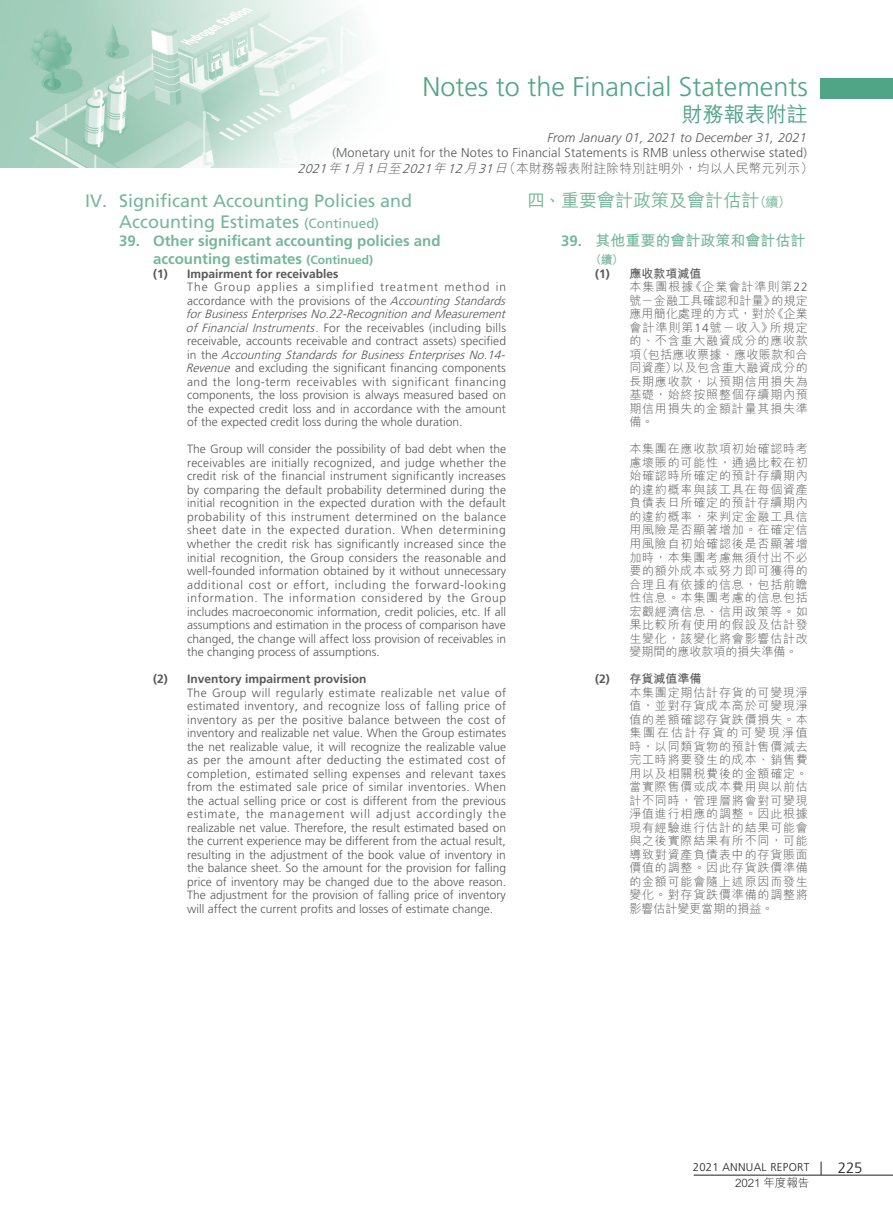
<style>
.page{position:relative;width:893px;height:1212px;background:#fff}
.page>*{position:absolute;margin:0;border:0;box-sizing:border-box;transform-origin:0 0}
.t1{font:300 27px "Frutiger LT Std";color:#4fa586}
.t2{font:500 21px "M Hei HK";color:#4fa586}
.t3{font:18px/21px "Frutiger LT Std";color:#76b69d;text-align:center}
.t4{font:500 18px "M Hei HK";color:#76b69d}
.t5{font:700 15px/18px "Frutiger LT Std";color:#76b69d}
.t6{font:700 15px "M Hei HK";color:#76b69d}
.t7{font:300 15px "Frutiger LT Std";color:#231f20}
.t8{font:300 12.75px "Frutiger LT Std";letter-spacing:.015em;color:#57585a}
.t9{font:300 12.75px "M Hei HK";letter-spacing:.015em;color:#57585a}
.t10{font:italic 300 12.75px "Frutiger LT Std";letter-spacing:.015em;color:#57585a}
.t11{font:300 12px/13.5px "Frutiger LT Std";letter-spacing:.005em;color:#57585a;text-align:justify}
.t12{font:300 12px/13.5px "M Hei HK";letter-spacing:.07em;color:#57585a;text-align:justify}
.t13{font:700 12px "Frutiger LT Std";color:#57585a}
.t14{font:300 12px "M Hei HK";letter-spacing:.02em;color:#57585a}
.t15{font:300 12px "M Hei HK";letter-spacing:.03em;color:#57585a}
.t16{font:700 12px "M Hei HK";color:#57585a}
.t17{font:700 12px "M Hei HK";color:#76b69d}
.t18{font:300 11.55px "M Hei HK";letter-spacing:-.01em;color:#231f20}
.t19{font:300 11.25px "Frutiger LT Std";letter-spacing:.03em;color:#231f20}
.s1{font-family:"Frutiger LT Std";font-style:italic}
.s2{font-style:italic}
.s3{font-size:13.5px}
.s4{font-size:12px}
.s5{font-family:"Frutiger LT Std"}
.s6{font-family:"Frutiger LT Std";font-weight:700}
.s7{font-weight:700}
</style>
<div class="page">
<div style="left:821px;top:78px;width:72px;height:21px;background:#4fa586"></div>
<svg style="left:821px;top:1161px;width:1px;height:14px"></svg>
<hr style="left:694px;top:1175px;width:199px;height:1px;background:#231f20">
<img style="left:0;top:0;width:821px;height:168px">
<h1 class="t1" style="left:422px;top:71px;width:387px">Notes to the Financial Statements</h1>
<h2 class="t2" style="left:682px;top:99px;width:127px">財務報表附註</h2>
<p class="t10" style="left:547px;top:130px;width:261px">From January 01, 2021 to December 31, 2021</p>
<p class="t8" style="left:332px;top:146px;width:476px">(Monetary unit for the Notes to Financial Statements is RMB unless otherwise stated)</p>
<p class="t9" style="left:297px;top:159px;width:517px"><span class="s1">2021</span><span class="s2">年</span><span class="s1">1</span><span class="s2">月</span><span class="s1">1</span><span class="s2">日至</span><span class="s1">2021</span><span class="s2">年</span><span class="s1">12</span><span class="s2">月</span><span class="s1">31</span><span class="s2">日</span>（本財務報表附註除特別註明外，均以人民幣元列示）</p>
<h3 class="t3" style="left:85px;top:191px;width:329px">IV. Significant Accounting Policies and<br>Accounting Estimates <span class="s3">(Continued)</span></h3>
<p class="t5" style="left:153px;top:232px;width:289px;text-indent:-34px">39. Other significant accounting policies and accounting estimates <span class="s4">(Continued)</span></p>
<p class="t13" style="left:153px;top:267px;width:187px">(1) Impairment for receivables</p>
<p class="t11" style="left:186px;top:281px;width:324px;text-align:left">The Group applies a simplified treatment method in accordance with the provisions of the <span class="s2">Accounting Standards forBusinessEnterprisesNo.22-RecognitionandMeasurement of Financial Instruments</span>. For the receivables (including bills receivable, accounts receivable and contract assets) specified i n t h e <span class="s2">Accounting Standards for Business Enterprises No.14- Revenue</span> and excluding the significant financing components and the long-term receivables with significant financing components, the loss provision is always measured based on the expected credit loss and in accordance with the amount of the expected credit loss during the whole duration.</p>
<p class="t11" style="left:187px;top:443px;width:321px">The Group will consider the possibility of bad debt when the receivables are initially recognized, and judge whether the credit risk of the financial instrument significantly increases by comparing the default probability determined during the initial recognition in the expected duration with the default probability of this instrument determined on the balance sheet date in the expected duration. When determining whether the credit risk has significantly increased since the initial recognition, the Group considers the reasonable and well-founded information obtained by it without unnecessary additional cost or effort, including the forward-looking information. The information considered by the Group includes macroeconomic information, credit policies, etc. If all assumptions and estimation in the process of comparison have changed, the change will affect loss provision of receivables in the changing process of assumptions.</p>
<p class="t13" style="left:153px;top:672px;width:215px">(2) Inventory impairment provision</p>
<p class="t11" style="left:187px;top:686px;width:321px">The Group will regularly estimate realizable net value of estimated inventory, and recognize loss of falling price of inventory as per the positive balance between the cost of inventory and realizable net value. When the Group estimates the net realizable value, it will recognize the realizable value as per the amount after deducting the estimated cost of completion, estimated selling expenses and relevant taxes from the estimated sale price of similar inventories. When the actual selling price or cost is different from the previous estimate, the management will adjust accordingly the realizable net value. Therefore, the result estimated based on the current experience may be different from the actual result, resulting in the adjustment of the book value of inventory in the balance sheet. So the amount for the provision for falling price of inventory may be changed due to the above reason.<br>The adjustment for the provision of falling price of inventory will affect the current profits and losses of estimate change.</p>
<h3 class="t4" style="left:527px;top:188px;width:266px">四、重要會計政策及會計估計<span class="s3">（續）</span></h3>
<p class="t6" style="left:561px;top:230px;width:246px"><span class="s5">39.</span> 其他重要的會計政策和會計估計</p>
<p class="t17" style="left:590px;top:251px;width:35px">（續）</p>
<p class="t16" style="left:595px;top:265px;width:108px"><span class="s5">(1)</span> 應收款項減值</p>
<p class="t12" style="left:629px;top:280px;width:180px">本集團根據《企業會計準則第<span class="s5">22</span></p>
<p class="t14" style="left:629px;top:292px;width:180px">號－金融工具確認和計量》的規定</p>
<p class="t14" style="left:629px;top:306px;width:180px">應用簡化處理的方式，對於《企業</p>
<p class="t12" style="left:629px;top:320px;width:180px">會計準則第<span class="s5">14</span>號－收入》所規定</p>
<p class="t12" style="left:629px;top:334px;width:180px">的、不含重大融資成分的應收款</p>
<p class="t15" style="left:629px;top:346px;width:180px">項（包括應收票據、應收賬款和合</p>
<p class="t15" style="left:629px;top:360px;width:180px">同資產）以及包含重大融資成分的</p>
<p class="t12" style="left:629px;top:374px;width:180px">長期應收款，以預期信用損失為</p>
<p class="t12" style="left:629px;top:388px;width:180px">基礎，始終按照整個存續期內預</p>
<p class="t12" style="left:629px;top:401px;width:180px">期信用損失的金額計量其損失準</p>
<p class="t12" style="left:629px;top:415px;width:25px">備。</p>
<p class="t12" style="left:629px;top:442px;width:180px">本集團在應收款項初始確認時考慮壞賬的可能性，通過比較在初始確認時所確定的預計存續期內的違約概率與該工具在每個資產負債表日所確定的預計存續期內的違約概率，來判定金融工具信用風險是否顯著增加。在確定信用風險自初始確認後是否顯著增加時，本集團考慮無須付出不必要的額外成本或努力即可獲得的合理且有依據的信息，包括前瞻性信息。本集團考慮的信息包括宏觀經濟信息、信用政策等。如果比較所有使用的假設及估計發生變化，該變化將會影響估計改變期間的應收款項的損失準備。</p>
<p class="t12" style="left:629px;top:671px;width:180px;text-align:left;text-indent:-34px"><span class="s6">(2)</span> <span class="s7">存貨減值準備<br></span>本集團定期估計存貨的可變現淨值，並對存貨成本高於可變現淨值的差額確認存貨跌價損失。本集團在估計存貨的可變現淨值時，以同類貨物的預計售價減去完工時將要發生的成本、銷售費用以及相關稅費後的金額確定。當實際售價或成本費用與以前估計不同時，管理層將會對可變現淨值進行相應的調整。因此根據現有經驗進行估計的結果可能會與之後實際結果有所不同，可能導致對資產負債表中的存貨賬面價值的調整。因此存貨跌價準備的金額可能會隨上述原因而發生變化。對存貨跌價準備的調整將影響估計變更當期的損益。</p>
<p class="t19" style="left:693px;top:1161px;width:118px">2021 ANNUAL REPORT</p>
<p class="t7" style="left:838px;top:1159px;width:26px">225</p>
<p class="t18" style="left:735px;top:1174px;width:76px">2021 年度報告</p>
</div>
